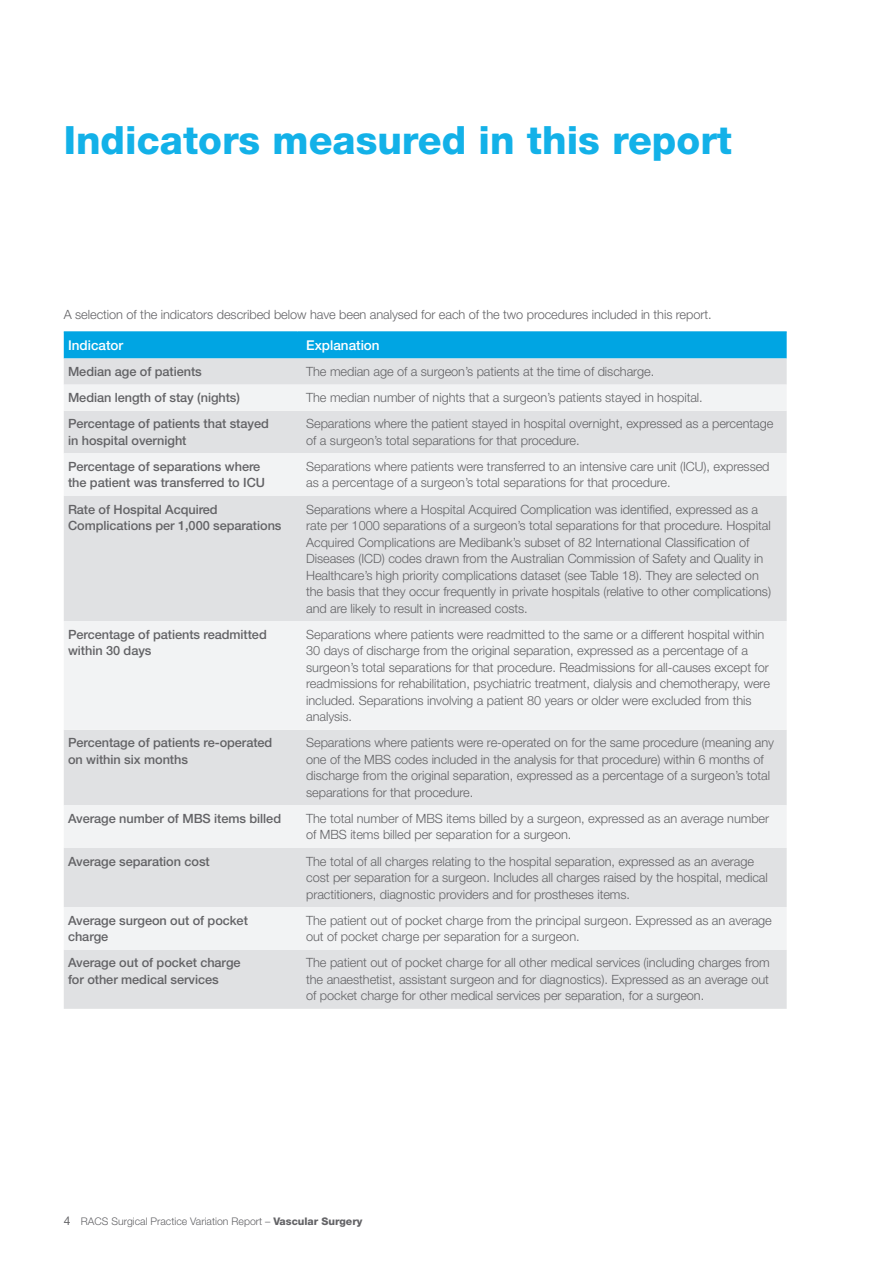
<style>
.page{position:relative;width:893px;height:1263px;background:#fff}
.page>*{position:absolute;margin:0;border:0;box-sizing:border-box;transform-origin:0 0}
.t1{font:800 39px "Helvetica Neue LT Std";color:#13b1e8}
.t2{font:500 13.5px "Helvetica Neue LT Std";color:#fff}
.t3{font:300 12.75px/16.5px "Helvetica Neue LT Std";letter-spacing:-.005em;color:#636366}
.t4{font:500 12.75px/16.5px "Helvetica Neue LT Std";letter-spacing:-.005em;color:#636366}
.t5{font:300 10.5px "Helvetica Neue LT Std";color:#636366}
.s1{font-weight:400;font-size:12px}
.s2{font-weight:800}
</style>
<div class="page">
<div style="left:64px;top:332px;width:723px;height:26px;background:#00a5e3"></div>
<div style="left:64px;top:358px;width:723px;height:651px;background:#e0e1e3"></div>
<svg style="left:64px;top:385px;width:723px;height:565px;fill:#e0e1e3"></svg>
<hr style="left:64px;top:331px;width:234px;height:1px;background:#00a5e3">
<hr style="left:298px;top:331px;width:489px;height:1px;background:#00a5e3">
<h1 class="t1" style="left:64px;top:117px;width:670px">Indicators measured in this report</h1>
<p class="t3" style="left:64px;top:306px;width:649px">A selection of the indicators described below have been analysed for each of the two procedures included in this report.</p>
<p class="t2" style="left:68px;top:337px;width:57px">Indicator</p>
<p class="t2" style="left:306px;top:337px;width:75px">Explanation</p>
<p class="t4" style="left:68px;top:363px;width:135px">Median age of patients</p>
<p class="t3" style="left:306px;top:363px;width:350px">The median age of a surgeon’s patients at the time of discharge.</p>
<p class="t4" style="left:68px;top:389px;width:173px">Median length of stay (nights)</p>
<p class="t3" style="left:306px;top:389px;width:398px">The median number of nights that a surgeon’s patients stayed in hospital.</p>
<p class="t4" style="left:68px;top:415px;width:202px">Percentage of patients that stayed in hospital overnight</p>
<p class="t3" style="left:306px;top:415px;width:469px">Separations where the patient stayed in hospital overnight, expressed as a percentage of a surgeon’s total separations for that procedure.</p>
<p class="t4" style="left:68px;top:458px;width:199px">Percentage of separations where the patient was transferred to ICU</p>
<p class="t3" style="left:306px;top:458px;width:465px">Separations where patients were transferred to an intensive care unit (ICU), expressed as a percentage of a surgeon’s total separations for that procedure.</p>
<p class="t4" style="left:68px;top:501px;width:215px">Rate of Hospital Acquired<br>Complications per 1,000 separations</p>
<p class="t3" style="left:306px;top:500px;width:466px">Separations where a Hospital Acquired Complication was identified, expressed as a rate per 1000 separations of a surgeon’s total separations for that procedure. Hospital Acquired Complications are Medibank’s subset of 82 International Classification of Diseases (ICD) codes drawn from the Australian Commission of Safety and Quality in Healthcare’s high priority complications dataset (see Table 18). They are selected on the basis that they occur frequently in private hospitals (relative to other complications) and are likely to result in increased costs.</p>
<p class="t4" style="left:68px;top:626px;width:200px">Percentage of patients readmitted within 30 days</p>
<p class="t3" style="left:306px;top:626px;width:465px">Separations where patients were readmitted to the same or a different hospital within 30 days of discharge from the original separation, expressed as a percentage of a surgeon’s total separations for that procedure. Readmissions for all-causes except for readmissions for rehabilitation, psychiatric treatment, dialysis and chemotherapy, were included. Separations involving a patient 80 years or older were excluded from this analysis.</p>
<p class="t4" style="left:68px;top:734px;width:206px">Percentage of patients re-operated on within six months</p>
<p class="t3" style="left:306px;top:734px;width:469px">Separations where patients were re-operated on for the same procedure (meaning any one of the MBS codes included in the analysis for that procedure) within 6 months of discharge from the original separation, expressed as a percentage of a surgeon’s total separations for that procedure.</p>
<p class="t4" style="left:68px;top:810px;width:215px">Average number of MBS items billed</p>
<p class="t3" style="left:306px;top:810px;width:464px">The total number of MBS items billed by a surgeon, expressed as an average number of MBS items billed per separation for a surgeon.</p>
<p class="t4" style="left:68px;top:853px;width:143px">Average separation cost</p>
<p class="t3" style="left:306px;top:852px;width:463px">The total of all charges relating to the hospital separation, expressed as an average cost per separation for a surgeon. Includes all charges raised by the hospital, medical practitioners, diagnostic providers and for prostheses items.</p>
<p class="t4" style="left:68px;top:912px;width:181px">Average surgeon out of pocket charge</p>
<p class="t3" style="left:306px;top:912px;width:467px">The patient out of pocket charge from the principal surgeon. Expressed as an average out of pocket charge per separation for a surgeon.</p>
<p class="t4" style="left:68px;top:954px;width:174px">Average out of pocket charge for other medical services</p>
<p class="t3" style="left:306px;top:954px;width:465px;text-align:justify">The patient out of pocket charge for all other medical services (including charges from the anaesthetist, assistant surgeon and for diagnostics). Expressed as an average out of pocket charge for other medical services per separation, for a surgeon.</p>
<p class="t5" style="left:64px;top:1214px;width:300px"><span class="s1">4</span> RACS Surgical Practice Variation Report – <span class="s2">Vascular Surgery</span></p>
</div>
